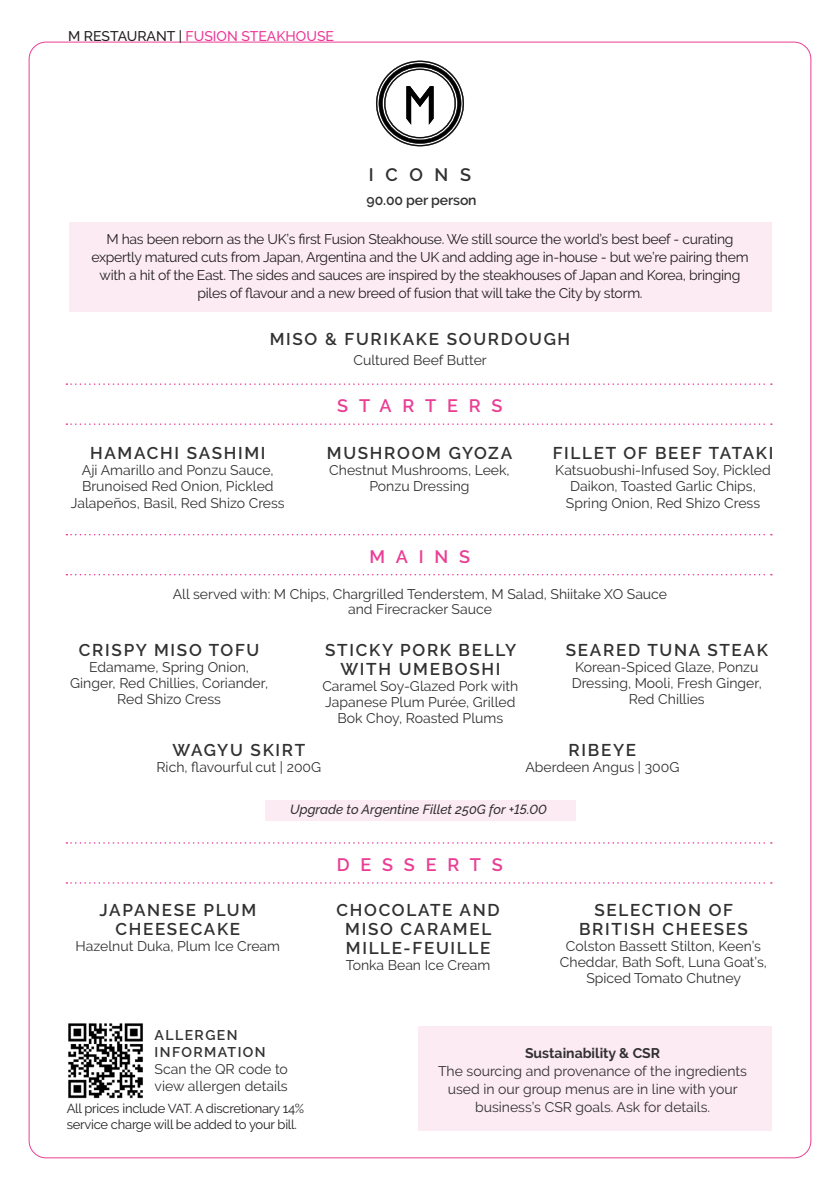
<style>
.page{position:relative;width:840px;height:1191px;background:#fff}
.page>*{position:absolute;margin:0;border:0;box-sizing:border-box;transform-origin:0 0}
.t1{font:600 18px "Raleway";letter-spacing:.6em;color:#ea3e95}
.t2{font:600 18px "Raleway";color:#323132}
.t3{font:600 17px/19px "Raleway";letter-spacing:.1em;color:#323132;text-align:center}
.t4{font:14px/16px "Raleway";color:#323132;text-align:center}
.t5{font:14px/18px "Raleway";letter-spacing:-.02em;color:#231f20;text-align:center}
.t6{font:500 14px "Raleway";color:#ed3896}
.t7{font:600 14px "Raleway";letter-spacing:.1em;color:#323132}
.t8{font:700 14px "Raleway";color:#323132}
.t9{font:600 14px "Raleway";letter-spacing:-.01em;color:#323132}
.t10{font:italic 500 13.2px "Raleway";color:#323132}
.t11{font:13px "Raleway";letter-spacing:-.02em;color:#231f20}
.s1{color:#231f20}
</style>
<div class="page">
<div style="left:265px;top:799px;width:310px;height:21px;background:#fcebf2"></div>
<svg style="left:66px;top:383px;width:705px;height:2px"></svg>
<svg style="left:66px;top:534px;width:705px;height:1px"></svg>
<svg style="left:66px;top:842px;width:705px;height:1px"></svg>
<svg style="left:66px;top:423px;width:705px;height:2px"></svg>
<svg style="left:66px;top:574px;width:705px;height:1px"></svg>
<svg style="left:66px;top:882px;width:705px;height:1px"></svg>
<div style="left:418px;top:1026px;width:353px;height:104px;background:#fcebf2"></div>
<img style="left:68px;top:1023px;width:75px;height:76px">
<div style="left:69px;top:223px;width:702px;height:89px;background:#fcebf2"></div>
<svg style="left:376px;top:61px;width:88px;height:85px"></svg>
<p class="t6" style="left:68px;top:28px;width:267px"><span class="s1">M RESTAURANT |</span> FUSION STEAKHOUSE</p>
<p class="t2" style="left:368px;top:164px;width:104px">I C O N S</p>
<p class="t9" style="left:366px;top:192px;width:111px">90.00 per person</p>
<p class="t5" style="left:91px;top:230px;width:658px">M has been reborn as the UK’s first Fusion Steakhouse. We still source the world’s best beef - curating expertly matured cuts from Japan, Argentina and the UK and adding age in-house - but we’re pairing them with a hit of the East. The sides and sauces are inspired by the steakhouses of Japan and Korea, bringing piles of flavour and a new breed of fusion that will take the City by storm.</p>
<p class="t3" style="left:269px;top:329px;width:302px">MISO &amp; FURIKAKE SOURDOUGH</p>
<p class="t4" style="left:353px;top:352px;width:135px">Cultured Beef Butter</p>
<p class="t3" style="left:90px;top:444px;width:177px">HAMACHI SASHIMI</p>
<p class="t4" style="left:82px;top:462px;width:193px">Aji Amarillo and Ponzu Sauce,</p>
<p class="t4" style="left:71px;top:478px;width:215px">Brunoised Red Onion, Pickled<br>Jalapeños, Basil, Red Shizo Cress</p>
<p class="t1" style="left:337px;top:395px;width:167px">STARTERS</p>
<p class="t3" style="left:326px;top:444px;width:187px">MUSHROOM GYOZA</p>
<p class="t4" style="left:329px;top:462px;width:182px">Chestnut Mushrooms, Leek,<br>Ponzu Dressing</p>
<p class="t1" style="left:369px;top:546px;width:102px">MAINS</p>
<p class="t3" style="left:552px;top:444px;width:222px">FILLET OF BEEF TATAKI</p>
<p class="t4" style="left:555px;top:462px;width:217px">Katsuobushi-Infused Soy, Pickled<br>Daikon, Toasted Garlic Chips,<br>Spring Onion, Red Shizo Cress</p>
<p class="t4" style="left:173px;top:586px;width:495px;line-height:15.2px">All served with: M Chips, Chargrilled Tenderstem, M Salad, Shiitake XO Sauce and Firecracker Sauce</p>
<p class="t3" style="left:79px;top:641px;width:182px">CRISPY MISO TOFU</p>
<p class="t4" style="left:89px;top:659px;width:161px">Edamame, Spring Onion,</p>
<p class="t4" style="left:70px;top:675px;width:199px">Ginger, Red Chillies, Coriander,</p>
<p class="t4" style="left:117px;top:691px;width:105px">Red Shizo Cress</p>
<p class="t3" style="left:325px;top:641px;width:192px">STICKY PORK BELLY<br>WITH UMEBOSHI</p>
<p class="t4" style="left:322px;top:678px;width:197px">Caramel Soy-Glazed Pork with<br>Japanese Plum Purée, Grilled<br>Bok Choy, Roasted Plums</p>
<p class="t3" style="left:172px;top:741px;width:134px">WAGYU SKIRT</p>
<p class="t4" style="left:156px;top:759px;width:166px">Rich, flavourful cut | 200G</p>
<p class="t3" style="left:565px;top:641px;width:203px">SEARED TUNA STEAK</p>
<p class="t4" style="left:571px;top:659px;width:191px;text-align:left">Korean-Spiced Glaze, Ponzu<br>Dressing, Mooli, Fresh Ginger,</p>
<p class="t4" style="left:628px;top:691px;width:77px">Red Chillies</p>
<p class="t3" style="left:568px;top:741px;width:69px">RIBEYE</p>
<p class="t4" style="left:525px;top:759px;width:155px">Aberdeen Angus | 300G</p>
<p class="t10" style="left:290px;top:801px;width:258px">Upgrade to Argentine Fillet 250G for +15.00</p>
<p class="t3" style="left:99px;top:900px;width:158px">JAPANESE PLUM<br>CHEESECAKE</p>
<p class="t4" style="left:76px;top:938px;width:206px">Hazelnut Duka, Plum Ice Cream</p>
<p class="t7" style="left:154px;top:1027px;width:84px">ALLERGEN</p>
<p class="t7" style="left:154px;top:1044px;width:112px">INFORMATION</p>
<p class="t4" style="left:154px;top:1060px;width:135px;line-height:17px;text-align:left">Scan the QR code to view allergen details</p>
<p class="t1" style="left:337px;top:854px;width:167px">DESSERTS</p>
<p class="t3" style="left:336px;top:900px;width:165px">CHOCOLATE AND<br>MISO CARAMEL<br>MILLE-FEUILLE</p>
<p class="t4" style="left:345px;top:956px;width:146px">Tonka Bean Ice Cream</p>
<p class="t3" style="left:578px;top:900px;width:170px">SELECTION OF<br>BRITISH CHEESES</p>
<p class="t4" style="left:559px;top:938px;width:208px">Colston Bassett Stilton, Keen’s<br>Cheddar, Bath Soft, Luna Goat’s,</p>
<p class="t4" style="left:586px;top:970px;width:156px">Spiced Tomato Chutney</p>
<p class="t8" style="left:524px;top:1044px;width:137px">Sustainability &amp; CSR</p>
<p class="t4" style="left:438px;top:1061px;width:310px;line-height:18px">The sourcing and provenance of the ingredients used in our group menus are in line with your</p>
<p class="t11" style="left:67px;top:1101px;width:239px">All prices include VAT. A discretionary 14%</p>
<p class="t4" style="left:475px;top:1098px;width:236px">business’s CSR goals. Ask for details.</p>
<p class="t11" style="left:67px;top:1117px;width:232px">service charge will be added to your bill.</p>
</div>
